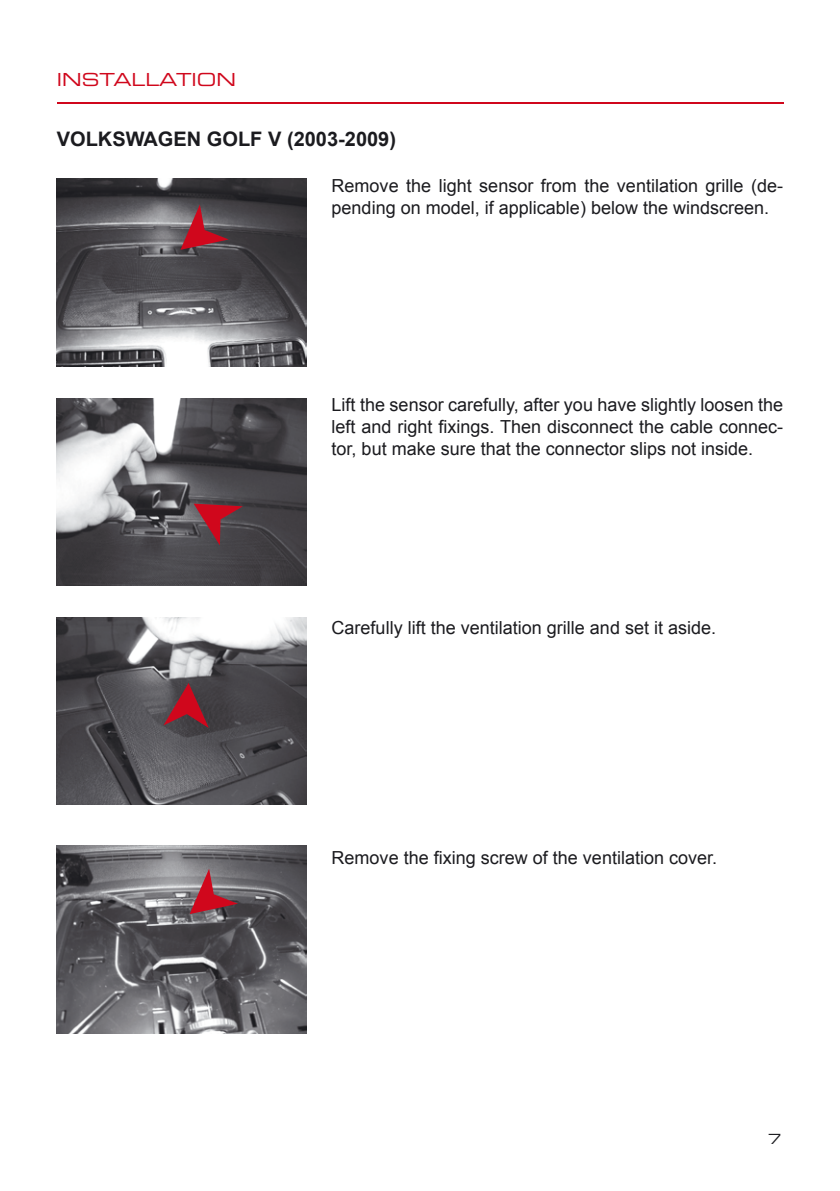
<style>
.page{position:relative;width:840px;height:1191px;background:#fff}
.page>*{position:absolute;margin:0;border:0;box-sizing:border-box;transform-origin:0 0}
.t1{font:700 20px "Arial";color:#1b1b1f}
.t2{font:18px/21.6px "Arial";color:#1b1b1f;text-align:justify}
.t3{font:18px "Eurostile Extended Two";color:#d0071c}
.t4{font:14px "Eurostile Extended Two";color:#1b1b1f}
</style>
<div class="page">
<svg style="left:57px;top:102px;width:725px;height:2px"></svg>
<img style="left:57px;top:179px;width:249px;height:187px">
<img style="left:57px;top:398px;width:249px;height:187px">
<img style="left:57px;top:617px;width:249px;height:188px">
<img style="left:57px;top:846px;width:249px;height:187px">
<svg style="left:193px;top:503px;width:50px;height:42px;background:#7a353f"></svg>
<svg style="left:180px;top:204px;width:48px;height:46px;background:#85444d"></svg>
<svg style="left:163px;top:683px;width:46px;height:45px;background:#77313b"></svg>
<svg style="left:189px;top:868px;width:49px;height:46px;background:#96565f"></svg>
<p class="t3" style="left:57px;top:67px;width:181px">INSTALLATION</p>
<p class="t1" style="left:57px;top:126px;width:340px">VOLKSWAGEN GOLF V (2003-2009)</p>
<p class="t2" style="left:331px;top:175px;width:453px">Remove the light sensor from the ventilation grille (de&shy;pending on model, if applicable) below the windscreen.</p>
<p class="t2" style="left:331px;top:394px;width:453px">Lift the sensor carefully, after you have slightly loosen the left and right fixings. Then disconnect the cable connec&shy;tor, but make sure that the connector slips not inside.</p>
<p class="t2" style="left:331px;top:617px;width:386px">Carefully lift the ventilation grille and set it aside.</p>
<p class="t2" style="left:331px;top:847px;width:387px">Remove the fixing screw of the ventilation cover.</p>
<p class="t4" style="left:767px;top:1129px;width:15px">7</p>
</div>
